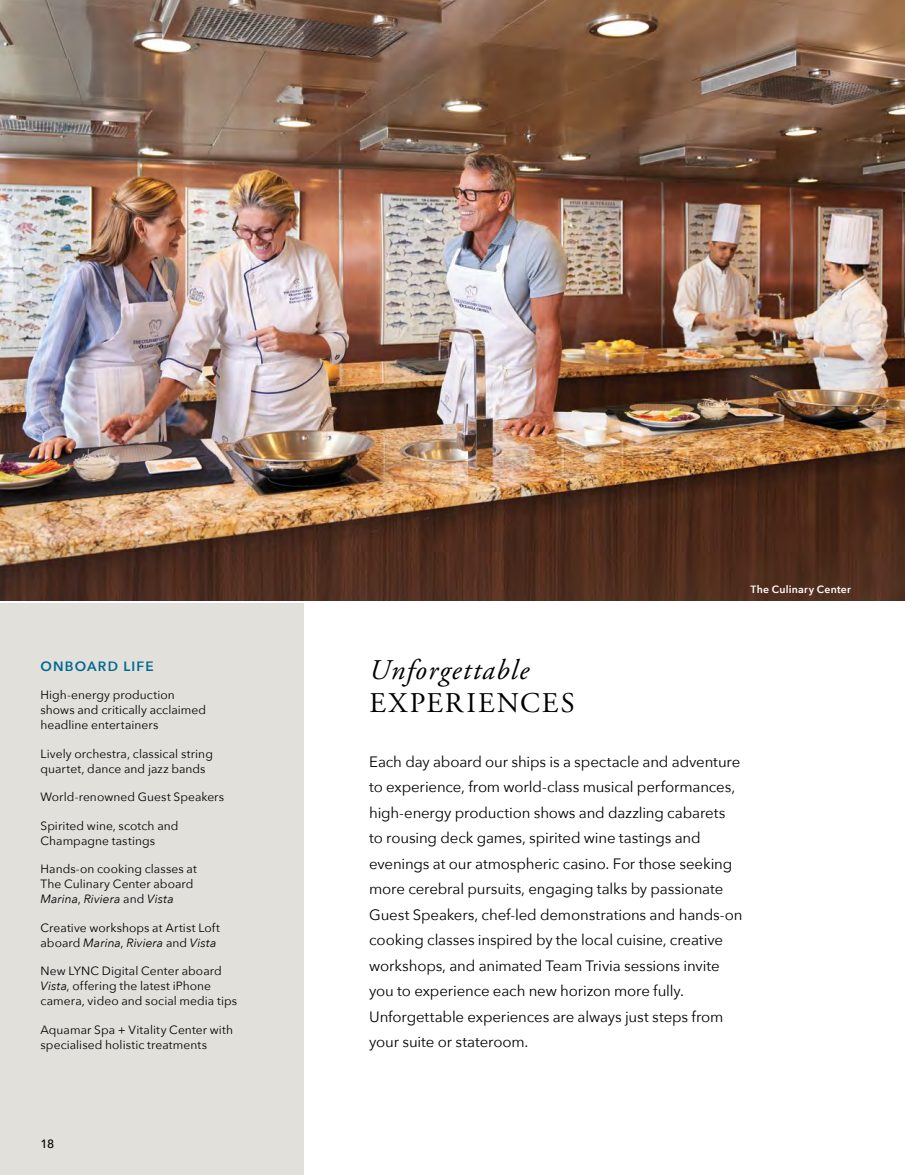
<style>
.page{position:relative;width:905px;height:1175px;background:#fff}
.page>*{position:absolute;margin:0;border:0;box-sizing:border-box;transform-origin:0 0}
.t1{font:italic 28.5px "Adobe Garamond Pro";letter-spacing:.045em;color:#000}
.t2{font:28.5px "Adobe Garamond Pro";letter-spacing:.07em;color:#000}
.t3{font:15px/25.5px "Avenir Next";letter-spacing:-.01em;color:#000}
.t4{font:600 13.5px "Avenir Next";letter-spacing:.09em;color:#00698f}
.t5{font:12px/15px "Avenir Next";letter-spacing:.005em;color:#000}
.t6{font:500 12px "Avenir Next";color:#000}
.t7{font:600 10.5px "Avenir Next";letter-spacing:.025em;color:#fff}
.s1{font-style:italic}
</style>
<div class="page">
<div style="left:0;top:603px;width:304px;height:571px;background:#e2e0db"></div>
<img style="left:0;top:0;width:904px;height:600px">
<p class="t4" style="left:40px;top:654px;width:115px">ONBOARD LIFE</p>
<p class="t5" style="left:40px;top:687px;width:167px">High-energy production shows and critically acclaimed headline entertainers</p>
<p class="t5" style="left:40px;top:745px;width:174px">Lively orchestra, classical string quartet, dance and jazz bands</p>
<p class="t5" style="left:40px;top:789px;width:185px">World-renowned Guest Speakers</p>
<p class="t5" style="left:40px;top:817px;width:139px">Spirited wine, scotch and<br>Champagne tastings</p>
<p class="t5" style="left:40px;top:861px;width:158px">Hands-on cooking classes at<br>The Culinary Center aboard<br><span class="s1">Marina</span>, <span class="s1">Riviera</span> and <span class="s1">Vista</span></p>
<p class="t5" style="left:40px;top:919px;width:181px">Creative workshops at Artist Loft aboard <span class="s1">Marina</span>, <span class="s1">Riviera</span> and <span class="s1">Vista</span></p>
<p class="t5" style="left:41px;top:963px;width:198px">New LYNC Digital Center aboard<br><span class="s1">Vista</span>, offering the latest iPhone camera, video and social media tips</p>
<p class="t5" style="left:41px;top:1021px;width:194px">Aquamar Spa + Vitality Center with specialised holistic treatments</p>
<p class="t6" style="left:40px;top:1133px;width:15px">18</p>
<p class="t7" style="left:750px;top:580px;width:102px">The Culinary Center</p>
<h1 class="t1" style="left:369px;top:653px;width:161px">Unforgettable</h1>
<h1 class="t2" style="left:369px;top:686px;width:207px">EXPERIENCES</h1>
<p class="t3" style="left:369px;top:748px;width:375px">Each day aboard our ships is a spectacle and adventure to experience, from world-class musical performances, high-energy production shows and dazzling cabarets to rousing deck games, spirited wine tastings and evenings at our atmospheric casino. For those seeking more cerebral pursuits, engaging talks by passionate Guest Speakers, chef-led demonstrations and hands-on cooking classes inspired by the local cuisine, creative workshops, and animated Team Trivia sessions invite you to experience each new horizon more fully.<br>Unforgettable experiences are always just steps from your suite or stateroom.</p>
</div>
